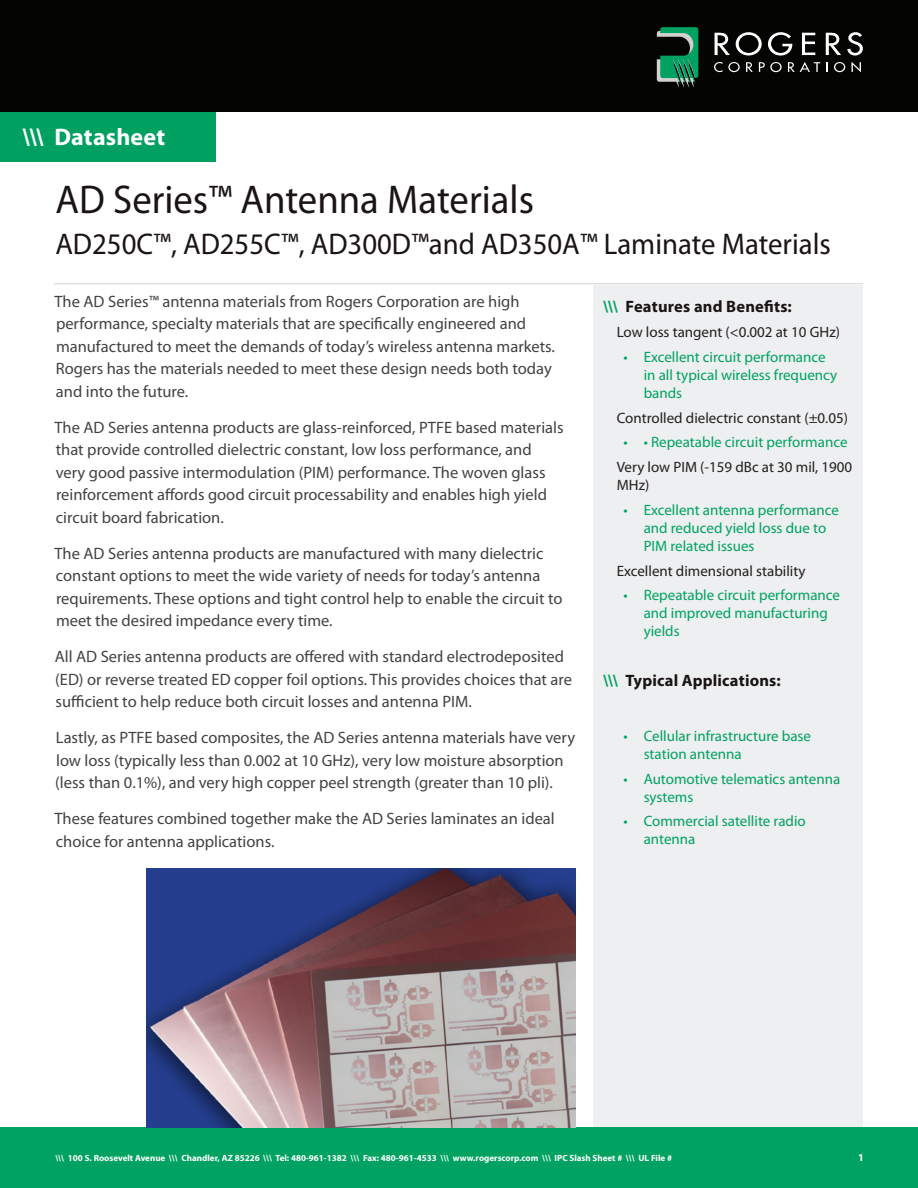
<style>
.page{position:relative;width:918px;height:1188px;background:#fff}
.page>*{position:absolute;margin:0;border:0;box-sizing:border-box;transform-origin:0 0}
.t1{font:40.35px "Myriad Pro";color:#1a1415;scale:.96 1}
.t2{font:30px "Myriad Pro";color:#1a1415;scale:.96 1}
.Sidebar_body{font:700 24px "Myriad Pro";letter-spacing:.005em;color:#fff}
.Body_Copy{font:16.5px/22.5px "Myriad Pro";color:#434243}
.Headline_1{font:700 16.5px "Myriad Pro";letter-spacing:.01em;color:#1a1415}
.t3{font:15px/18px "Myriad Pro";color:#00a261}
.Sidebar_bullets{font:15px/18px "Myriad Pro";color:#231f20}
.t4{font:700 10.5px "Myriad Pro";color:#fff}
.t5{font:700 9px "Myriad Pro";color:#fff}
.s1{color:#00a261}
</style>
<div class="page">
<hr style="left:54px;top:283px;width:809px;height:1px;background:#d2d1cf">
<div style="left:593px;top:285px;width:270px;height:843px;background:#edeff0"></div>
<img style="left:147px;top:868px;width:428px;height:260px">
<div style="left:0;top:111px;width:216px;height:51px;background:#00a160"></div>
<div style="left:0;top:0;width:918px;height:112px;background:#040503"></div>
<svg style="left:657px;top:27px;width:41px;height:61px"></svg>
<svg style="left:715px;top:33px;width:15px;height:22px"></svg>
<svg style="left:736px;top:32px;width:26px;height:23px"></svg>
<svg style="left:768px;top:32px;width:24px;height:24px"></svg>
<svg style="left:802px;top:33px;width:13px;height:22px"></svg>
<svg style="left:826px;top:33px;width:15px;height:22px"></svg>
<svg style="left:847px;top:32px;width:16px;height:24px"></svg>
<svg style="left:714px;top:62px;width:26px;height:10px"></svg>
<svg style="left:746px;top:62px;width:7px;height:10px"></svg>
<svg style="left:759px;top:62px;width:23px;height:10px"></svg>
<svg style="left:788px;top:62px;width:32px;height:10px"></svg>
<svg style="left:826px;top:62px;width:2px;height:10px"></svg>
<svg style="left:834px;top:62px;width:11px;height:10px"></svg>
<svg style="left:852px;top:62px;width:9px;height:10px"></svg>
<div style="left:0;top:1128px;width:918px;height:60px;background:#00a261"></div>
<p class="Sidebar_body" style="left:22px;top:122px;width:144px">\\\ Datasheet</p>
<p class="t1" style="left:55px;top:174px;width:500px">AD Series™ Antenna Materials</p>
<p class="t2" style="left:55px;top:226px;width:809px">AD250C™, AD255C™, AD300D™and AD350A™ Laminate Materials</p>
<p class="Body_Copy" style="left:55px;top:290px;width:502px">The AD Series™ antenna materials from Rogers Corporation are high performance, specialty materials that are specifically engineered and manufactured to meet the demands of today’s wireless antenna markets.<br>Rogers has the materials needed to meet these design needs both today and into the future.</p>
<p class="Body_Copy" style="left:55px;top:416px;width:511px">The AD Series antenna products are glass-reinforced, PTFE based materials that provide controlled dielectric constant, low loss performance, and very good passive intermodulation (PIM) performance. The woven glass reinforcement affords good circuit processability and enables high yield circuit board fabrication.</p>
<p class="Body_Copy" style="left:55px;top:542px;width:509px">The AD Series antenna products are manufactured with many dielectric constant options to meet the wide variety of needs for today’s antenna requirements. These options and tight control help to enable the circuit to meet the desired impedance every time.</p>
<p class="Body_Copy" style="left:55px;top:645px;width:519px">All AD Series antenna products are offered with standard electrodeposited (ED) or reverse treated ED copper foil options. This provides choices that are sufficient to help reduce both circuit losses and antenna PIM.</p>
<p class="Body_Copy" style="left:55px;top:726px;width:521px">Lastly, as PTFE based composites, the AD Series antenna materials have very low loss (typically less than 0.002 at 10 GHz), very low moisture absorption (less than 0.1%), and very high copper peel strength (greater than 10 pli).</p>
<p class="Body_Copy" style="left:55px;top:807px;width:502px">These features combined together make the AD Series laminates an ideal choice for antenna applications.</p>
<p class="Headline_1" style="left:603px;top:296px;width:190px"><span class="s1">\\\</span> Features and Benefits:</p>
<p class="Sidebar_bullets" style="left:617px;top:323px;width:225px">Low loss tangent (&lt;0.002 at 10 GHz)</p>
<p class="t3" style="left:644px;top:348px;width:195px;text-indent:-20px">• Excellent circuit performance in all typical wireless frequency bands</p>
<p class="Sidebar_bullets" style="left:617px;top:408px;width:233px">Controlled dielectric constant (±0.05)</p>
<p class="t3" style="left:623px;top:433px;width:226px">• • Repeatable circuit performance</p>
<p class="Sidebar_bullets" style="left:617px;top:458px;width:237px">Very low PIM (-159 dBc at 30 mil, 1900<br>MHz)</p>
<p class="t3" style="left:644px;top:501px;width:197px;text-indent:-20px">• Excellent antenna performance and reduced yield loss due to<br>PIM related issues</p>
<p class="Sidebar_bullets" style="left:617px;top:561px;width:190px">Excellent dimensional stability</p>
<p class="t3" style="left:644px;top:586px;width:198px;text-indent:-20px">• Repeatable circuit performance and improved manufacturing yields</p>
<p class="Headline_1" style="left:603px;top:670px;width:179px"><span class="s1">\\\</span> Typical Applications:</p>
<p class="t3" style="left:644px;top:727px;width:169px;text-indent:-20px">• Cellular infrastructure base station antenna</p>
<p class="t3" style="left:644px;top:769px;width:198px;text-indent:-20px">• Automotive telematics antenna systems</p>
<p class="t3" style="left:644px;top:812px;width:164px;text-indent:-20px">• Commercial satellite radio antenna</p>
<p class="t5" style="left:55px;top:1152px;width:618px">\\\ 100 S. Roosevelt Avenue \\\ Chandler, AZ 85226 \\\ Tel: 480-961-1382 \\\ Fax: 480-961-4533 \\\ www.rogerscorp.com \\\ IPC Slash Sheet # \\\ UL File #</p>
<p class="t4" style="left:858px;top:1151px;width:7px">1</p>
</div>
